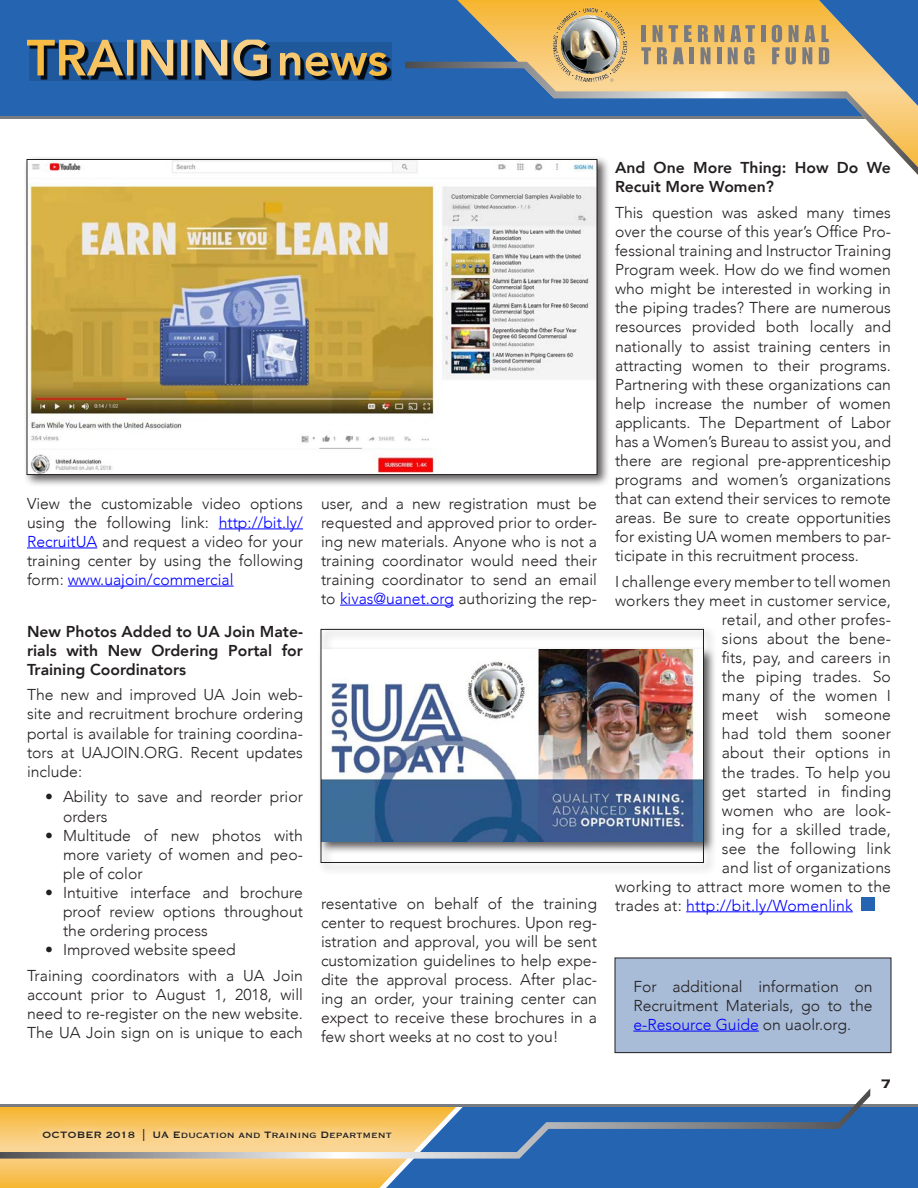
<style>
.page{position:relative;width:918px;height:1188px;background:#fff}
.page>*{position:absolute;margin:0;border:0;box-sizing:border-box;transform-origin:0 0}
.t1{font:700 16.5px "Copperplate";color:#231f20}
.t2{font:300 15.75px/19px "Avenir";color:#231f20;text-align:justify}
.t3{font:800 15.75px/19px "Avenir";color:#231f20;text-align:justify}
.t4{font:300 15.75px "Avenir";letter-spacing:.01em;color:#00f}
.t5{font:12px "Copperplate";color:#231f20}
.s1{color:#00f}
.s2{color:#231f20}
</style>
<div class="page">
<hr style="left:0;top:1104px;width:918px;height:3px;background:#787c80">
<hr style="left:0;top:116px;width:918px;height:3px;background:#787c80">
<div style="left:0;top:0;width:457px;height:116px;background:#2564b0"></div>
<svg style="left:457px;top:0;width:315px;height:62px;background:#d1ad5c"></svg>
<svg style="left:405px;top:62px;width:513px;height:113px"></svg>
<svg style="left:0;top:1107px;width:918px;height:81px;background:#78898e"></svg>
<svg style="left:0;top:1089px;width:870px;height:70px"></svg>
<div style="left:34px;top:1121px;width:365px;height:28px;background:#fff;opacity:.75"></div>
<svg style="left:30px;top:42px;width:362px;height:38px;background:#1a487f"></svg>
<svg style="left:27px;top:40px;width:240px;height:36px;background:#7c7d72"></svg>
<svg style="left:280px;top:53px;width:107px;height:23px;background:#877b59"></svg>
<img style="left:550px;top:4px;width:81px;height:81px">
<hr style="left:761px;top:25px;width:4px;height:17px;background:#797b80">
<svg style="left:641px;top:25px;width:51px;height:39px;background:#c3a671"></svg>
<hr style="left:690px;top:47px;width:4px;height:17px;background:#797b80">
<svg style="left:698px;top:25px;width:57px;height:40px;background:#bea473"></svg>
<svg style="left:772px;top:0;width:146px;height:106px;background:#9d9d8d"></svg>
<hr style="left:219px;top:529px;width:84px;height:1px;background:#00f">
<hr style="left:27px;top:548px;width:70px;height:1px;background:#00f">
<hr style="left:68px;top:586px;width:166px;height:1px;background:#00f">
<hr style="left:340px;top:605px;width:114px;height:1px;background:#00f">
<hr style="left:686px;top:911px;width:167px;height:1px;background:#00f">
<div style="left:861px;top:897px;width:14px;height:14px;background:#2564b0"></div>
<div style="left:23px;top:155px;width:587px;height:332px;background:#231f20;opacity:.75"></div>
<img style="left:29px;top:161px;width:566px;height:312px">
<div style="left:317px;top:625px;width:399px;height:251px;background:#231f20;opacity:.75"></div>
<img style="left:323px;top:650px;width:379px;height:192px">
<div style="left:321px;top:629px;width:383px;height:234px;border:1px solid #231f20"></div>
<div style="left:615px;top:958px;width:276px;height:95px;background:#a8bbd7"></div>
<hr style="left:633px;top:1031px;width:126px;height:1px;background:#00f">
<div style="left:615px;top:958px;width:276px;height:95px;border:1px solid #231f20"></div>
<p class="t2" style="left:27px;top:494px;width:278px">View the customizable video options using the following link: <span class="s1">http://bit.ly/ RecruitUA</span> and request a video for your training center by using the following form: <span class="s1">www.uajoin/commercial</span></p>
<p class="t3" style="left:27px;top:622px;width:278px">New Photos Added to UA Join Mate&shy;rials with New Ordering Portal for Training Coordinators</p>
<p class="t2" style="left:27px;top:685px;width:278px">The new and improved UA Join web&shy;site and recruitment brochure ordering portal is available for training coordina&shy;tors at UAJOIN.ORG. Recent updates include:</p>
<p class="t2" style="left:63px;top:788px;width:242px;text-indent:-18px">• Ability to save and reorder prior orders</p>
<p class="t2" style="left:63px;top:826px;width:242px;text-indent:-18px">• Multitude of new photos with more variety of women and peo&shy;ple of color</p>
<p class="t2" style="left:63px;top:883px;width:242px;text-indent:-18px">• Intuitive interface and brochure proof review options throughout the ordering process</p>
<p class="t2" style="left:27px;top:937px;width:277px;line-height:25.8px;text-indent:18px">• Improved website speed<br>Training coordinators with a UA Join</p>
<p class="t2" style="left:27px;top:985px;width:278px">account prior to August 1, 2018, will need to re-register on the new website.<br>The UA Join sign on is unique to each</p>
<p class="t2" style="left:321px;top:494px;width:278px">user, and a new registration must be requested and approved prior to order&shy;ing new materials. Anyone who is not a training coordinator would need their training coordinator to send an email to <span class="s1">kivas@uanet.org</span> authorizing the rep-</p>
<p class="t2" style="left:321px;top:894px;width:278px">resentative on behalf of the training center to request brochures. Upon reg&shy;istration and approval, you will be sent customization guidelines to help expe&shy;dite the approval process. After plac&shy;ing an order, your training center can expect to receive these brochures in a few short weeks at no cost to you!</p>
<p class="t5" style="left:42px;top:1127px;width:351px">OCTOBER 2018 | UA Education and Training Department</p>
<p class="t3" style="left:615px;top:158px;width:277px">And One More Thing: How Do We<br>Recuit More Women?</p>
<p class="t2" style="left:615px;top:203px;width:278px">This question was asked many times over the course of this year’s Office Pro&shy;fessional training and Instructor Training Program week. How do we find women who might be interested in working in the piping trades? There are numerous resources provided both locally and nationally to assist training centers in attracting women to their programs.<br>Partnering with these organizations can help increase the number of women applicants. The Department of Labor has a Women’s Bureau to assist you, and there are regional pre-apprenticeship programs and women’s organizations that can extend their services to remote areas. Be sure to create opportunities for existing UA women members to par&shy;ticipate in this recruitment process.</p>
<p class="t2" style="left:615px;top:572px;width:278px">I challenge every member to tell women</p>
<p class="t2" style="left:615px;top:591px;width:278px">workers they meet in customer service,</p>
<p class="t2" style="left:722px;top:610px;width:171px">retail, and other profes-</p>
<p class="t2" style="left:722px;top:629px;width:171px">sions about the bene-</p>
<p class="t2" style="left:722px;top:648px;width:171px">fits, pay, and careers in</p>
<p class="t2" style="left:722px;top:667px;width:171px">the piping trades. So</p>
<p class="t2" style="left:722px;top:686px;width:171px">many of the women I</p>
<p class="t2" style="left:722px;top:705px;width:171px">meet wish someone</p>
<p class="t2" style="left:722px;top:724px;width:171px">had told them sooner</p>
<p class="t2" style="left:722px;top:744px;width:171px">about their options in</p>
<p class="t2" style="left:722px;top:763px;width:171px">the trades. To help you</p>
<p class="t2" style="left:722px;top:782px;width:171px">get started in finding</p>
<p class="t2" style="left:722px;top:801px;width:171px">women who are look-</p>
<p class="t2" style="left:722px;top:820px;width:171px">ing for a skilled trade,</p>
<p class="t2" style="left:722px;top:839px;width:171px">see the following link</p>
<p class="t2" style="left:722px;top:858px;width:171px">and list of organizations</p>
<p class="t2" style="left:615px;top:877px;width:278px">working to attract more women to the</p>
<p class="t4" style="left:615px;top:896px;width:239px"><span class="s2">trades at:</span> http://bit.ly/Womenlink</p>
<p class="t2" style="left:633px;top:977px;width:241px">For additional information on Recruitment Materials, go to the <span class="s1">e-Resource Guide</span> on uaolr.org.</p>
<p class="t1" style="left:881px;top:1073px;width:12px">7</p>
</div>
